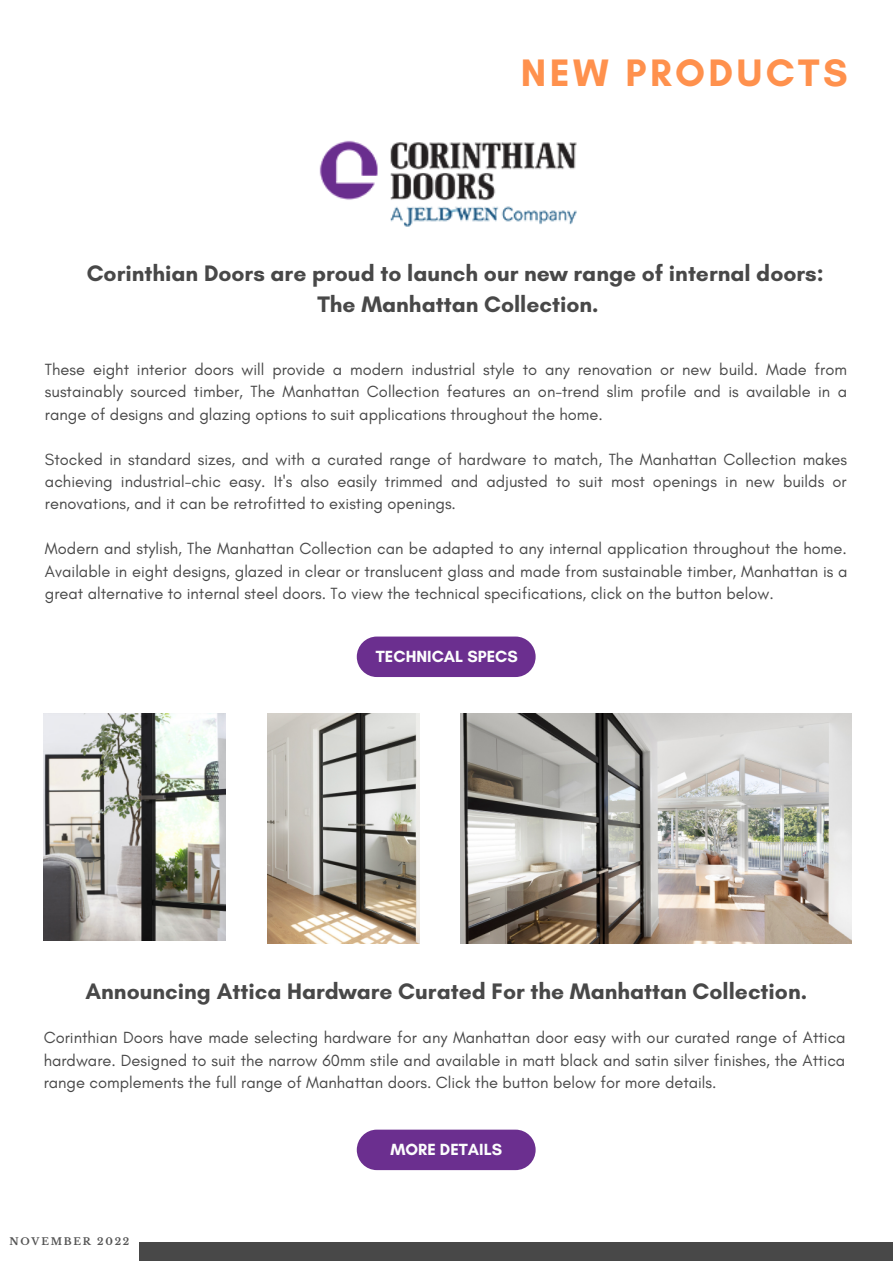
<style>
.page{position:relative;width:893px;height:1264px;background:#fff}
.page>*{position:absolute;margin:0;border:0;box-sizing:border-box;transform-origin:0 0}
.t1{font:700 39px "Glacial Indifference";letter-spacing:.09em;color:#ff914d}
.t2{font:700 22.8px/31.5px "Glacial Indifference";color:#484848;text-align:center}
.t3{font:16.5px/22.5px "Glacial Indifference";color:#484848;text-align:justify}
.t4{font:700 16.5px "Glacial Indifference";color:#fcfdfd}
.t5{font:700 9.9px "Libre Baskerville";letter-spacing:.18em;color:#545454}
</style>
<div class="page">
<div style="left:139px;top:1242px;width:753px;height:18px;background:#484848"></div>
<img style="left:319px;top:140px;width:258px;height:87px">
<div style="left:357px;top:636px;width:178px;height:41px;background:#6b2f8f;border-radius:20px"></div>
<img style="left:267px;top:713px;width:152px;height:230px">
<img style="left:460px;top:713px;width:391px;height:230px">
<img style="left:44px;top:713px;width:182px;height:227px">
<div style="left:357px;top:1129px;width:178px;height:41px;background:#6b2f8f;border-radius:20px"></div>
<h1 class="t1" style="left:520px;top:49px;width:328px">NEW PRODUCTS</h1>
<h2 class="t2" style="left:87px;top:257px;width:738px">Corinthian Doors are proud to launch our new range of internal doors:<br>The Manhattan Collection.</h2>
<p class="t3" style="left:45px;top:357px;width:803px">These eight interior doors will provide a modern industrial style to any renovation or new build. Made from sustainably sourced timber, The Manhattan Collection features an on-trend slim profile and is available in a range of designs and glazing options to suit applications throughout the home.</p>
<p class="t3" style="left:45px;top:447px;width:803px">Stocked in standard sizes, and with a curated range of hardware to match, The Manhattan Collection makes achieving industrial-chic easy. It's also easily trimmed and adjusted to suit most openings in new builds or renovations, and it can be retrofitted to existing openings.</p>
<p class="t3" style="left:45px;top:537px;width:804px">Modern and stylish, The Manhattan Collection can be adapted to any internal application throughout the home.<br>Available in eight designs, glazed in clear or translucent glass and made from sustainable timber, Manhattan is a great alternative to internal steel doors. To view the technical specifications, click on the button below.</p>
<p class="t4" style="left:376px;top:646px;width:143px">TECHNICAL SPECS</p>
<h2 class="t2" style="left:86px;top:975px;width:723px">Announcing Attica Hardware Curated For the Manhattan Collection.</h2>
<p class="t3" style="left:44px;top:1026px;width:803px">Corinthian Doors have made selecting hardware for any Manhattan door easy with our curated range of Attica hardware. Designed to suit the narrow 60mm stile and available in matt black and satin silver finishes, the Attica range complements the full range of Manhattan doors. Click the button below for more details.</p>
<p class="t5" style="left:9px;top:1234px;width:121px">NOVEMBER 2022</p>
<p class="t4" style="left:390px;top:1139px;width:113px">MORE DETAILS</p>
</div>
